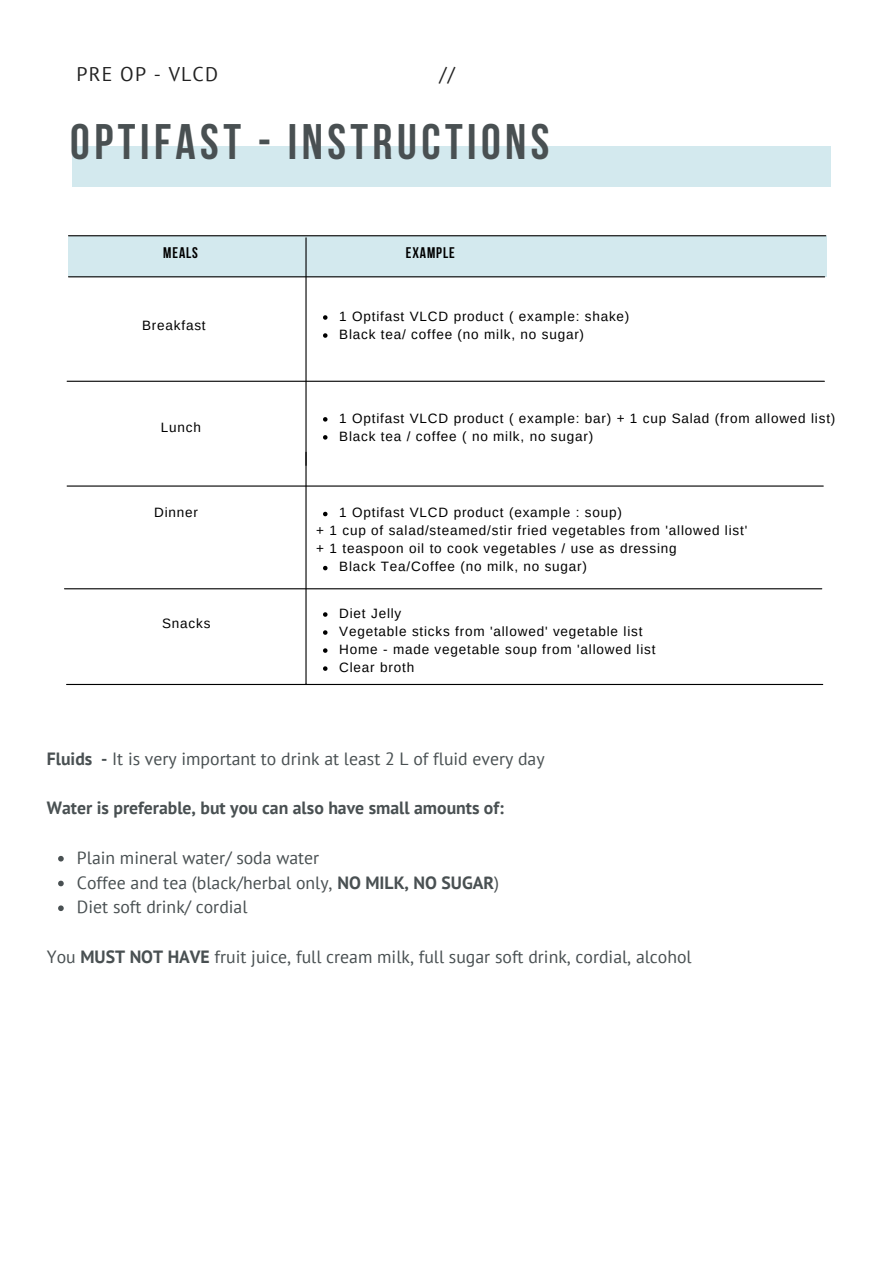
<style>
.page{position:relative;width:894px;height:1264px;background:#fff}
.page>*{position:absolute;margin:0;border:0;box-sizing:border-box;transform-origin:0 0}
.t1{font:700 49.65px "Bebas Neue";letter-spacing:.09em;color:#495052}
.t2{font:19.8px "PT Sans";letter-spacing:.06em;color:#222}
.t3{font:17.7px "PT Sans";color:#495052}
.t4{font:700 17.7px "PT Sans";color:#495052}
.t5{font:700 15.3px "Bebas Neue";letter-spacing:.06em;color:#000}
.t6{font:13.5px "Arimo";letter-spacing:.06em;color:#000}
.s1{font-weight:700}
</style>
<div class="page">
<div style="left:73px;top:146px;width:757px;height:41px;background:#d3e9ee"></div>
<div style="left:68px;top:236px;width:758px;height:41px;background:#d3e9ee"></div>
<hr style="left:68px;top:235px;width:757px;height:1px;background:#000">
<hr style="left:68px;top:276px;width:756px;height:1px;background:#000">
<hr style="left:305px;top:238px;width:1px;height:227px;background:#000">
<hr style="left:67px;top:381px;width:757px;height:1px;background:#000">
<svg style="left:323px;top:315px;width:4px;height:5px"></svg>
<svg style="left:323px;top:333px;width:4px;height:5px"></svg>
<hr style="left:67px;top:485px;width:756px;height:1px;background:#000">
<hr style="left:305px;top:452px;width:1px;height:231px;background:#000">
<hr style="left:64px;top:588px;width:757px;height:1px;background:#000">
<svg style="left:323px;top:512px;width:4px;height:4px"></svg>
<svg style="left:323px;top:566px;width:4px;height:4px"></svg>
<hr style="left:67px;top:684px;width:755px;height:1px;background:#000">
<svg style="left:323px;top:417px;width:4px;height:4px"></svg>
<svg style="left:323px;top:435px;width:4px;height:4px"></svg>
<svg style="left:323px;top:612px;width:4px;height:4px"></svg>
<svg style="left:323px;top:630px;width:4px;height:4px"></svg>
<svg style="left:323px;top:648px;width:4px;height:5px"></svg>
<svg style="left:323px;top:666px;width:4px;height:5px"></svg>
<svg style="left:58px;top:855px;width:6px;height:6px"></svg>
<svg style="left:58px;top:880px;width:6px;height:6px"></svg>
<svg style="left:58px;top:905px;width:6px;height:6px"></svg>
<p class="t2" style="left:77px;top:61px;width:143px">PRE OP - VLCD</p>
<p class="t2" style="left:439px;top:61px;width:17px">//</p>
<p class="t1" style="left:70px;top:121px;width:480px">OPTIFAST - INSTRUCTIONS</p>
<p class="t5" style="left:163px;top:247px;width:36px">MEALS</p>
<p class="t5" style="left:405px;top:247px;width:51px">EXAMPLE</p>
<p class="t6" style="left:142px;top:318px;width:65px">Breakfast</p>
<p class="t6" style="left:161px;top:419px;width:42px">Lunch</p>
<p class="t6" style="left:339px;top:309px;width:292px">1 Optifast VLCD product ( example: shake)</p>
<p class="t6" style="left:339px;top:327px;width:246px">Black tea/ coffee (no milk, no sugar)</p>
<p class="t6" style="left:339px;top:410px;width:497px">1 Optifast VLCD product ( example: bar) + 1 cup Salad (from allowed list)</p>
<p class="t6" style="left:339px;top:428px;width:255px">Black tea / coffee ( no milk, no sugar)</p>
<p class="t6" style="left:154px;top:505px;width:45px">Dinner</p>
<p class="t6" style="left:339px;top:505px;width:284px">1 Optifast VLCD product (example : soup)</p>
<p class="t6" style="left:316px;top:523px;width:432px">+ 1 cup of salad/steamed/stir fried vegetables from 'allowed list'</p>
<p class="t6" style="left:316px;top:541px;width:362px">+ 1 teaspoon oil to cook vegetables / use as dressing</p>
<p class="t6" style="left:162px;top:616px;width:50px">Snacks</p>
<p class="t6" style="left:339px;top:559px;width:249px">Black Tea/Coffee (no milk, no sugar)</p>
<p class="t6" style="left:339px;top:605px;width:64px">Diet Jelly</p>
<p class="t6" style="left:339px;top:623px;width:304px">Vegetable sticks from 'allowed' vegetable list</p>
<p class="t6" style="left:339px;top:641px;width:318px">Home - made vegetable soup from 'allowed list</p>
<p class="t6" style="left:339px;top:659px;width:76px">Clear broth</p>
<p class="t3" style="left:47px;top:746px;width:499px"><span class="s1">Fluids -</span> It is very important to drink at least 2 L of fluid every day</p>
<p class="t4" style="left:47px;top:796px;width:458px">Water is preferable, but you can also have small amounts of:</p>
<p class="t3" style="left:77px;top:845px;width:244px">Plain mineral water/ soda water</p>
<p class="t3" style="left:77px;top:870px;width:423px">Coffee and tea (black/herbal only, <span class="s1">NO MILK, NO SUGAR</span>)</p>
<p class="t3" style="left:77px;top:895px;width:172px">Diet soft drink/ cordial</p>
<p class="t3" style="left:47px;top:944px;width:646px">You <span class="s1">MUST NOT HAVE</span> fruit juice, full cream milk, full sugar soft drink, cordial, alcohol</p>
</div>
